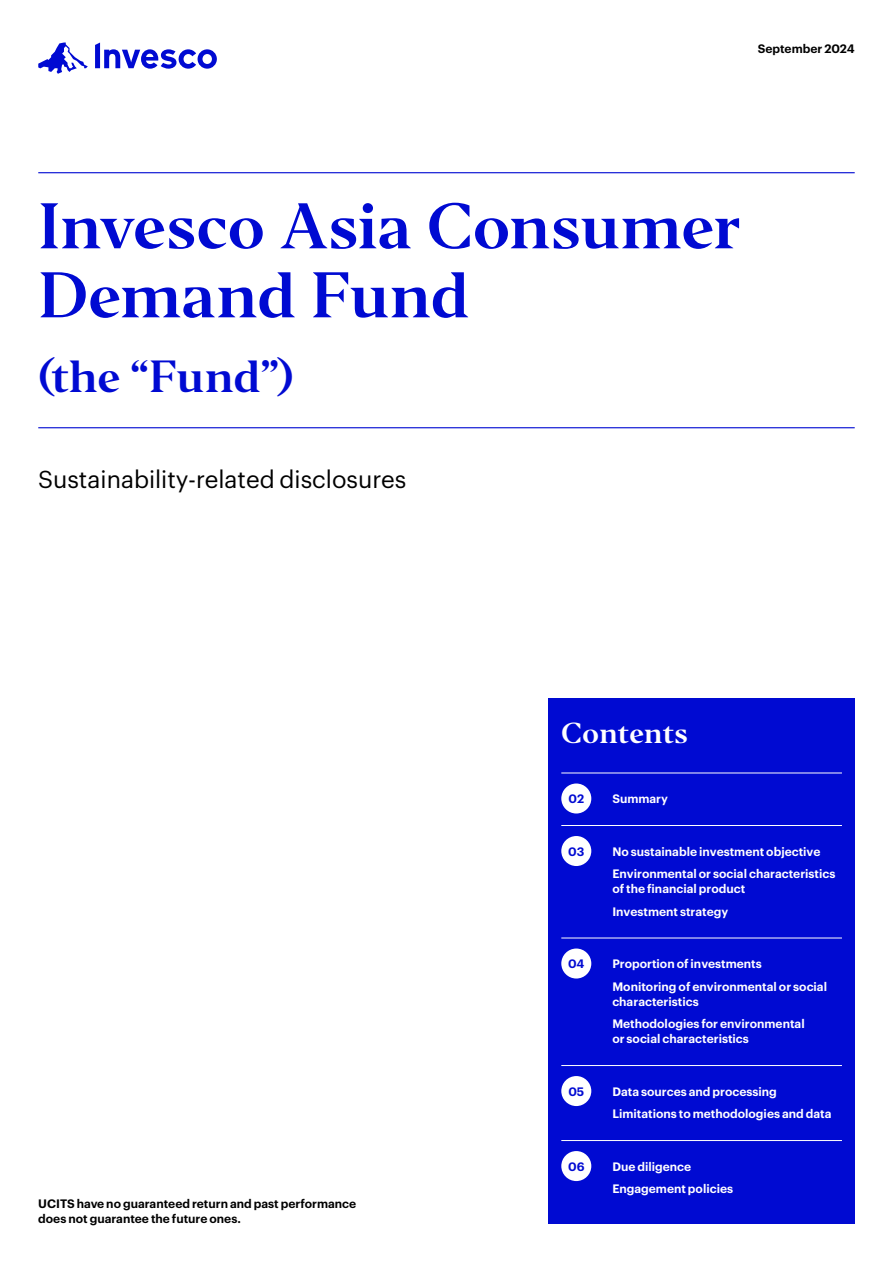
<style>
.page{position:relative;width:893px;height:1263px;background:#fff}
.page>*{position:absolute;margin:0;border:0;box-sizing:border-box;transform-origin:0 0}
.t1{font:60px/69px "Invesco Editor";letter-spacing:-.015em;color:#000ad2}
.t2{font:42px "Invesco Editor";letter-spacing:-.01em;color:#000ad2}
.t3{font:27px "Invesco Editor";color:#fff}
.t4{font:24px "Graphik";color:#000}
.t5{font:600 12px/22.5px "Graphik";color:#fff}
.t6{font:600 12px/15px "Graphik";color:#000}
.t7{font:600 12px "Graphik";color:#000ad2}
</style>
<div class="page">
<svg style="left:38px;top:43px;width:50px;height:31px"></svg>
<svg style="left:95px;top:43px;width:122px;height:26px"></svg>
<hr style="left:38px;top:172px;width:817px;height:1px;background:#000ad2">
<hr style="left:38px;top:427px;width:817px;height:1px;background:#000ad2">
<div style="left:549px;top:698px;width:306px;height:525px;background:#000ad2"></div>
<hr style="left:561px;top:773px;width:281px;height:1px;background:#fff">
<hr style="left:561px;top:825px;width:281px;height:1px;background:#fff">
<hr style="left:561px;top:938px;width:281px;height:1px;background:#fff">
<hr style="left:561px;top:1065px;width:281px;height:1px;background:#fff">
<hr style="left:561px;top:1140px;width:281px;height:1px;background:#fff">
<div style="left:561px;top:783px;width:30px;height:30px;background:#fff;border-radius:50%"></div>
<div style="left:561px;top:836px;width:30px;height:30px;background:#fff;border-radius:50%"></div>
<div style="left:561px;top:948px;width:30px;height:30px;background:#fff;border-radius:50%"></div>
<div style="left:561px;top:1076px;width:30px;height:30px;background:#fff;border-radius:50%"></div>
<div style="left:561px;top:1151px;width:30px;height:30px;background:#fff;border-radius:50%"></div>
<p class="t6" style="left:758px;top:40px;width:98px">September 2024</p>
<h1 class="t1" style="left:38px;top:192px;width:704px">Invesco Asia Consumer<br>Demand Fund</h1>
<h2 class="t2" style="left:38px;top:350px;width:257px">(the “Fund”)</h2>
<h3 class="t4" style="left:38px;top:462px;width:370px">Sustainability-related disclosures</h3>
<h3 class="t3" style="left:561px;top:716px;width:128px">Contents</h3>
<p class="t7" style="left:568px;top:790px;width:17px">02</p>
<p class="t5" style="left:612px;top:787px;width:57px">Summary</p>
<p class="t6" style="left:38px;top:1195px;width:319px">UCITS have no guaranteed return and past performance does not guarantee the future ones.</p>
<p class="t7" style="left:568px;top:842px;width:18px">03</p>
<p class="t5" style="left:612px;top:839px;width:225px">No sustainable investment objective<br>Environmental or social characteristics</p>
<p class="t5" style="left:612px;top:877px;width:134px">of the financial product<br>Investment strategy</p>
<p class="t7" style="left:568px;top:955px;width:18px">04</p>
<p class="t5" style="left:612px;top:952px;width:216px">Proportion of investments<br>Monitoring of environmental or social</p>
<p class="t5" style="left:612px;top:989px;width:194px">characteristics<br>Methodologies for environmental</p>
<p class="t5" style="left:612px;top:1027px;width:138px">or social characteristics</p>
<p class="t7" style="left:568px;top:1082px;width:17px">05</p>
<p class="t5" style="left:612px;top:1079px;width:221px">Data sources and processing<br>Limitations to methodologies and data</p>
<p class="t7" style="left:568px;top:1157px;width:18px">06</p>
<p class="t5" style="left:612px;top:1154px;width:122px">Due diligence<br>Engagement policies</p>
</div>
